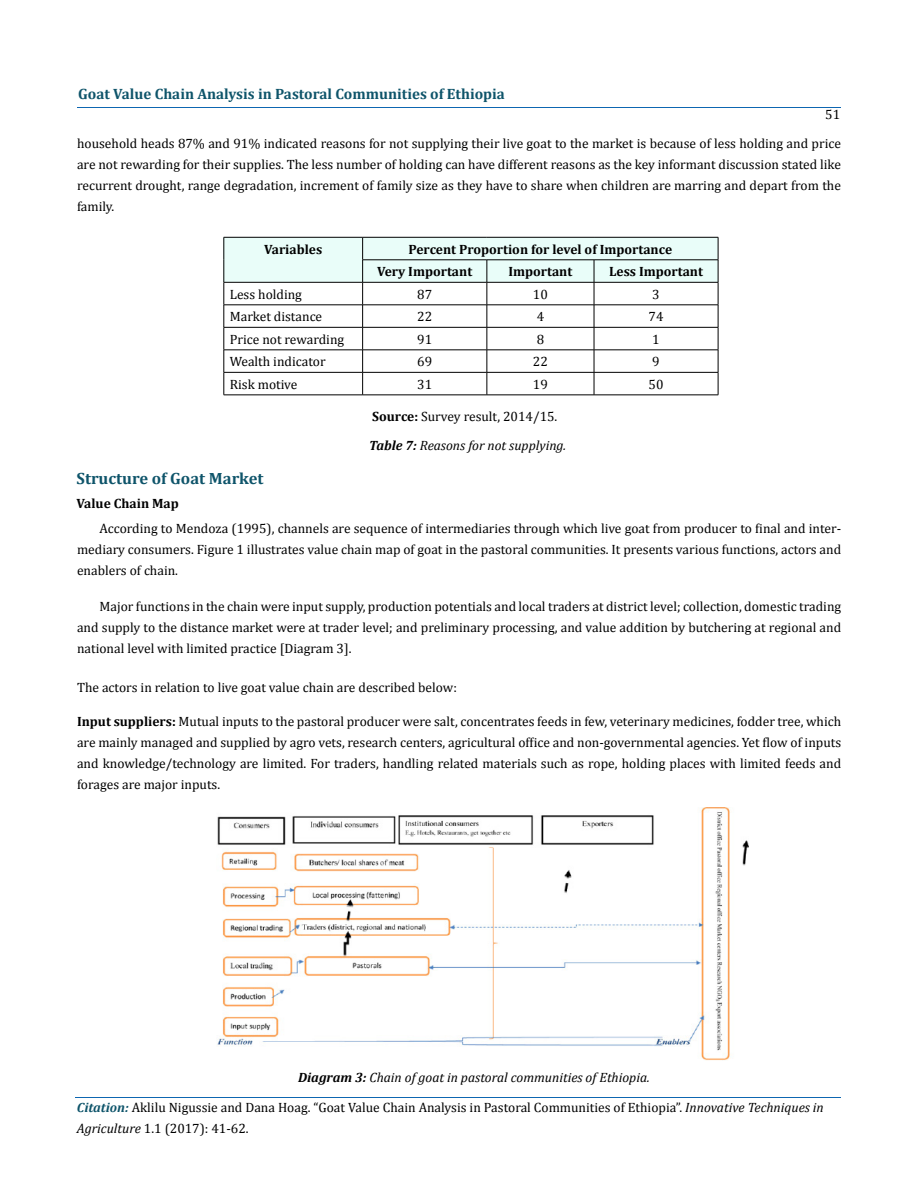
<style>
.page{position:relative;width:917px;height:1190px;background:#fff}
.page>*{position:absolute;margin:0;border:0;box-sizing:border-box;transform-origin:0 0}
.t1{font:700 16.35px "Cambria";color:#0e546a}
.t2{font:700 15px "Cambria";color:#0e546a}
.t3{font:13.5px/21px "Cambria";color:#000;text-align:justify}
.t4{font:700 13.5px/22.5px "Cambria";color:#000}
.t5{font:italic 13.5px "Cambria";color:#000}
.s1{font-weight:700}
.s2{font-weight:700;font-style:italic;font-size:13.35px;color:#0e546a}
.s3{font-style:italic}
</style>
<div class="page">
<hr style="left:77px;top:107px;width:764px;height:1px;background:#0d66b1">
<hr style="left:76px;top:1097px;width:765px;height:1px;background:#0d66b1">
<div style="left:224px;top:237px;width:494px;height:44px;background:#e9fdf9"></div>
<hr style="left:224px;top:237px;width:138px;height:1px;background:#000">
<hr style="left:362px;top:237px;width:125px;height:1px;background:#000">
<hr style="left:487px;top:237px;width:107px;height:1px;background:#000">
<hr style="left:594px;top:237px;width:124px;height:1px;background:#000">
<hr style="left:362px;top:259px;width:125px;height:1px;background:#000">
<hr style="left:487px;top:259px;width:107px;height:1px;background:#000">
<hr style="left:594px;top:259px;width:124px;height:1px;background:#000">
<hr style="left:224px;top:282px;width:138px;height:1px;background:#000">
<hr style="left:362px;top:282px;width:125px;height:1px;background:#000">
<hr style="left:487px;top:282px;width:107px;height:1px;background:#000">
<hr style="left:594px;top:282px;width:124px;height:1px;background:#000">
<hr style="left:224px;top:304px;width:138px;height:1px;background:#000">
<hr style="left:362px;top:304px;width:125px;height:1px;background:#000">
<hr style="left:487px;top:304px;width:107px;height:1px;background:#000">
<hr style="left:594px;top:304px;width:124px;height:1px;background:#000">
<hr style="left:224px;top:327px;width:138px;height:1px;background:#000">
<hr style="left:362px;top:327px;width:125px;height:1px;background:#000">
<hr style="left:487px;top:327px;width:107px;height:1px;background:#000">
<hr style="left:594px;top:327px;width:124px;height:1px;background:#000">
<hr style="left:224px;top:349px;width:138px;height:1px;background:#000">
<hr style="left:362px;top:349px;width:125px;height:1px;background:#000">
<hr style="left:487px;top:349px;width:107px;height:1px;background:#000">
<hr style="left:594px;top:349px;width:124px;height:1px;background:#000">
<hr style="left:224px;top:372px;width:138px;height:1px;background:#000">
<svg style="left:223px;top:237px;width:1px;height:158px"></svg>
<hr style="left:362px;top:372px;width:125px;height:1px;background:#000">
<svg style="left:362px;top:237px;width:1px;height:157px"></svg>
<hr style="left:487px;top:372px;width:107px;height:1px;background:#000">
<svg style="left:486px;top:260px;width:1px;height:134px"></svg>
<hr style="left:594px;top:372px;width:124px;height:1px;background:#000">
<svg style="left:593px;top:260px;width:1px;height:134px"></svg>
<svg style="left:717px;top:237px;width:1px;height:157px"></svg>
<hr style="left:224px;top:394px;width:138px;height:1px;background:#000">
<hr style="left:362px;top:394px;width:125px;height:1px;background:#000">
<hr style="left:487px;top:394px;width:107px;height:1px;background:#000">
<hr style="left:594px;top:394px;width:124px;height:1px;background:#000">
<img style="left:217px;top:807px;width:531px;height:253px">
<p class="t2" style="left:78px;top:85px;width:428px">Goat Value Chain Analysis in Pastoral Communities of Ethiopia</p>
<p class="t3" style="left:825px;top:103px;width:16px">51</p>
<p class="t3" style="left:77px;top:133px;width:765px">household heads 87% and 91% indicated reasons for not supplying their live goat to the market is because of less holding and price are not rewarding for their supplies. The less number of holding can have different reasons as the key informant discussion stated like recurrent drought, range degradation, increment of family size as they have to share when children are marring and depart from the family.</p>
<p class="t4" style="left:264px;top:238px;width:60px">Variables</p>
<p class="t4" style="left:377px;top:238px;width:296px;text-indent:31px">Percent Proportion for level of Importance<br>Very Important</p>
<p class="t4" style="left:508px;top:260px;width:65px">Important</p>
<p class="t4" style="left:609px;top:260px;width:95px">Less Important</p>
<p class="t3" style="left:230px;top:284px;width:74px">Less holding</p>
<p class="t3" style="left:417px;top:284px;width:16px">87</p>
<p class="t3" style="left:533px;top:284px;width:16px">10</p>
<p class="t3" style="left:652px;top:284px;width:9px">3</p>
<p class="t3" style="left:230px;top:306px;width:94px">Market distance</p>
<p class="t3" style="left:417px;top:306px;width:16px">22</p>
<p class="t3" style="left:536px;top:306px;width:9px">4</p>
<p class="t3" style="left:648px;top:306px;width:16px">74</p>
<p class="t3" style="left:230px;top:329px;width:116px">Price not rewarding</p>
<p class="t3" style="left:417px;top:329px;width:16px">91</p>
<p class="t3" style="left:536px;top:329px;width:9px">8</p>
<p class="t3" style="left:652px;top:329px;width:9px">1</p>
<p class="t3" style="left:230px;top:351px;width:97px">Wealth indicator</p>
<p class="t3" style="left:417px;top:351px;width:16px">69</p>
<p class="t3" style="left:533px;top:351px;width:16px">22</p>
<p class="t3" style="left:652px;top:351px;width:9px">9</p>
<p class="t3" style="left:230px;top:374px;width:69px">Risk motive</p>
<p class="t3" style="left:417px;top:374px;width:16px">31</p>
<p class="t3" style="left:533px;top:374px;width:16px">19</p>
<p class="t3" style="left:648px;top:374px;width:16px">50</p>
<p class="t3" style="left:372px;top:406px;width:187px"><span class="s1">Source:</span> Survey result, 2014/15.</p>
<p class="t1" style="left:76px;top:468px;width:188px">Structure of Goat Market</p>
<p class="t4" style="left:76px;top:492px;width:104px">Value Chain Map</p>
<p class="t5" style="left:369px;top:437px;width:198px"><span class="s1">Table 7:</span> Reasons for not supplying.</p>
<p class="t3" style="left:77px;top:517px;width:765px;text-indent:23px">According to Mendoza (1995), channels are sequence of intermediaries through which live goat from producer to final and inter&shy;mediary consumers. Figure 1 illustrates value chain map of goat in the pastoral communities. It presents various functions, actors and enablers of chain.</p>
<p class="t3" style="left:77px;top:595px;width:765px;text-indent:23px">Major functions in the chain were input supply, production potentials and local traders at district level; collection, domestic trading and supply to the distance market were at trader level; and preliminary processing, and value addition by butchering at regional and national level with limited practice [Diagram 3].</p>
<p class="t3" style="left:77px;top:676px;width:381px">The actors in relation to live goat value chain are described below:</p>
<p class="t3" style="left:77px;top:711px;width:765px"><span class="s1">Input suppliers:</span> Mutual inputs to the pastoral producer were salt, concentrates feeds in few, veterinary medicines, fodder tree, which are mainly managed and supplied by agro vets, research centers, agricultural office and non-governmental agencies. Yet flow of inputs and knowledge/technology are limited. For traders, handling related materials such as rope, holding places with limited feeds and forages are major inputs.</p>
<p class="t5" style="left:298px;top:1068px;width:353px"><span class="s1">Diagram 3:</span> Chain of goat in pastoral communities of Ethiopia.</p>
<p class="t3" style="left:77px;top:1096px;width:748px"><span class="s2">Citation:</span> Aklilu Nigussie and Dana Hoag. “Goat Value Chain Analysis in Pastoral Communities of Ethiopia”. <span class="s3">Innovative Techniques in<br>Agriculture</span> 1.1 (2017): 41-62.</p>
</div>
